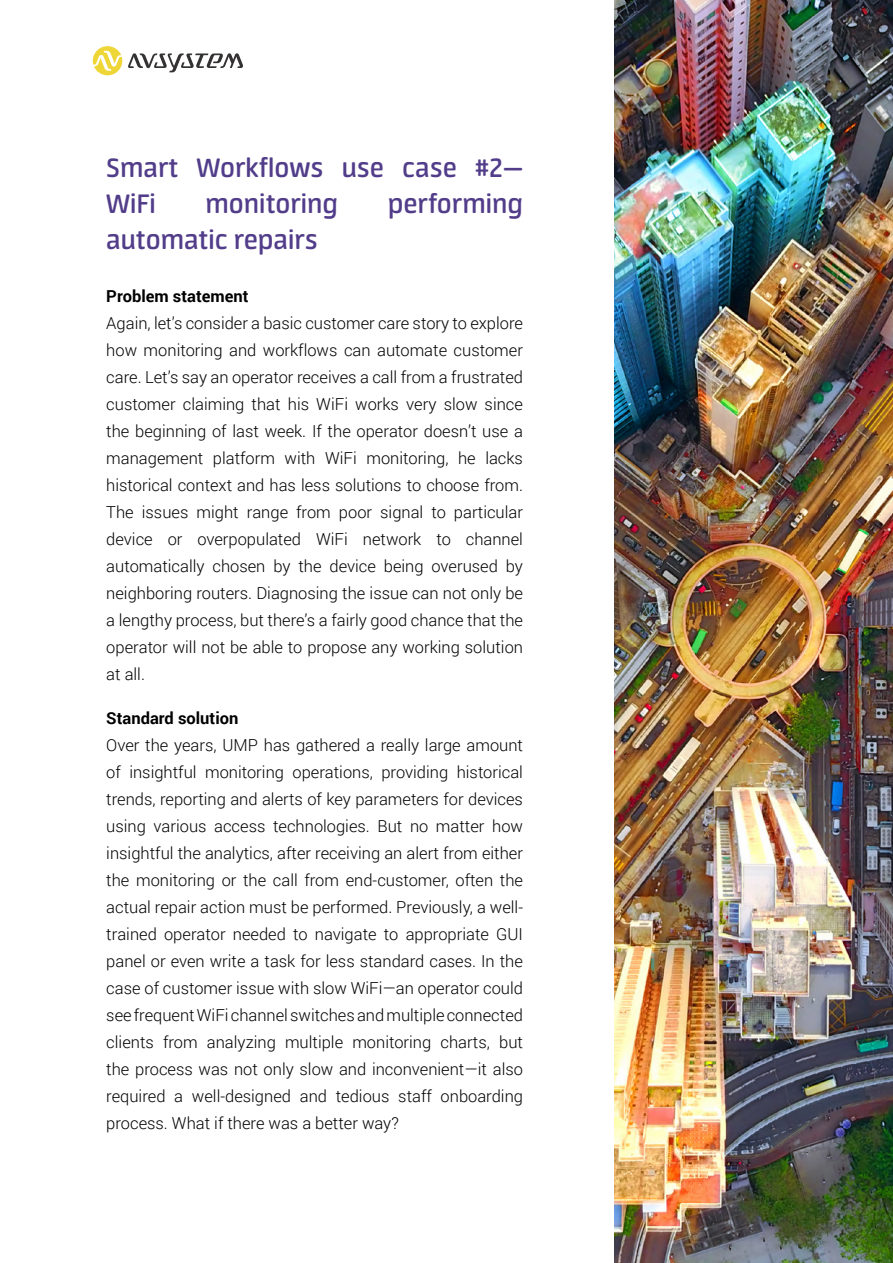
<style>
.page{position:relative;width:893px;height:1263px;background:#fff}
.page>*{position:absolute;margin:0;border:0;box-sizing:border-box;transform-origin:0 0}
.t1{font:600 30px/36px "Neuron";color:#523d8a}
.t2{font:300 16.5px/27px "Roboto";color:#000;text-align:justify}
.t3{font:700 16.5px "Roboto";color:#000}
</style>
<div class="page">
<svg style="left:128px;top:53px;width:115px;height:19px"></svg>
<svg style="left:93px;top:46px;width:29px;height:29px"></svg>
<img style="left:614px;top:0;width:279px;height:1263px">
<h1 class="t1" style="left:106px;top:150px;width:418px">Smart Workflows use case #2—<br>WiFi</h1>
<h1 class="t1" style="left:205px;top:186px;width:134px">monitoring</h1>
<h1 class="t1" style="left:388px;top:186px;width:137px">performing</h1>
<h1 class="t1" style="left:106px;top:222px;width:213px">automatic repairs</h1>
<p class="t3" style="left:106px;top:285px;width:144px">Problem statement</p>
<p class="t2" style="left:106px;top:309px;width:418px">Again, let’s consider a basic customer care story to explore how monitoring and workflows can automate customer care. Let’s say an operator receives a call from a frustrated customer claiming that his WiFi works very slow since the beginning of last week. If the operator doesn’t use a management platform with WiFi monitoring, he lacks historical context and has less solutions to choose from.<br>The issues might range from poor signal to particular device or overpopulated WiFi network to channel automatically chosen by the device being overused by neighboring routers. Diagnosing the issue can not only be a lengthy process, but there’s a fairly good chance that the operator will not be able to propose any working solution at all.</p>
<p class="t3" style="left:106px;top:707px;width:134px">Standard solution</p>
<p class="t2" style="left:106px;top:731px;width:418px">Over the years, UMP has gathered a really large amount of insightful monitoring operations, providing historical trends, reporting and alerts of key parameters for devices using various access technologies. But no matter how insightful the analytics, after receiving an alert from either the monitoring or the call from end-customer, often the actual repair action must be performed. Previously, a well&shy;trained operator needed to navigate to appropriate GUI panel or even write a task for less standard cases. In the case of customer issue with slow WiFi—an operator could see frequent WiFi channel switches and multiple connected clients from analyzing multiple monitoring charts, but the process was not only slow and inconvenient—it also required a well-designed and tedious staff onboarding process. What if there was a better way?</p>
</div>
